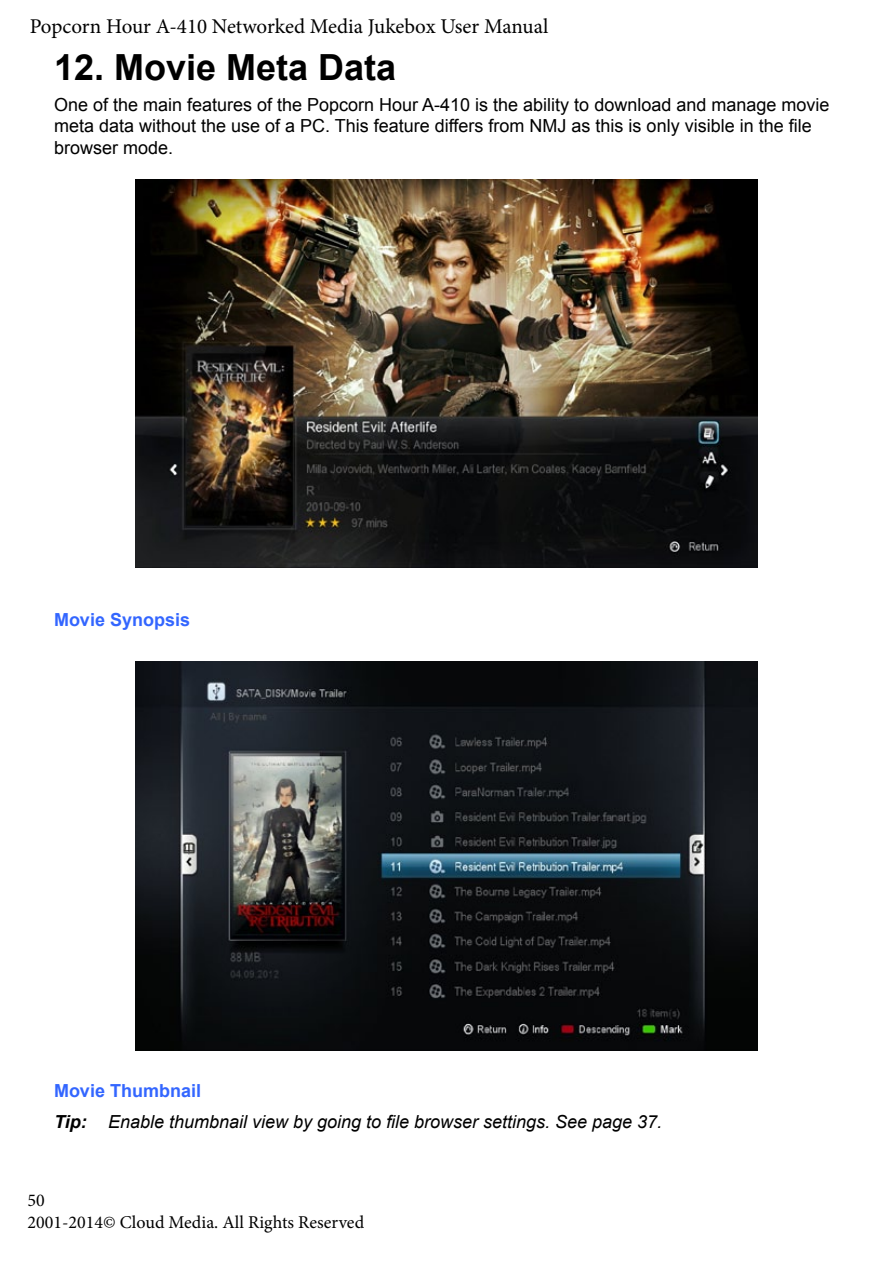
<style>
.page{position:relative;width:893px;height:1263px;background:#fff}
.page>*{position:absolute;margin:0;border:0;box-sizing:border-box;transform-origin:0 0}
.t1{font:700 36px "Arial";color:#000}
.t2{font:21px "Minion Pro";letter-spacing:-.005em;color:#000}
.t3{font:18px/21.6px "Arial";color:#000}
.t4{font:italic 18px/30.6px "Arial";color:#000}
.t5{font:18px/21.6px "Minion Pro";color:#000}
.t6{font:700 18px "Arial";color:#36f}
.s1{font-weight:700;font-style:normal;color:#36f}
.s2{font-weight:700}
</style>
<div class="page">
<img style="left:136px;top:179px;width:621px;height:389px">
<img style="left:136px;top:661px;width:621px;height:389px">
<p class="t2" style="left:30px;top:12px;width:520px">Popcorn Hour A-410 Networked Media Jukebox User Manual</p>
<h1 class="t1" style="left:54px;top:44px;width:344px">12. Movie Meta Data</h1>
<p class="t3" style="left:54px;top:94px;width:777px">One of the main features of the Popcorn Hour A-410 is the ability to download and manage movie meta data without the use of a PC. This feature differs from NMJ as this is only visible in the file browser mode.</p>
<p class="t6" style="left:54px;top:607px;width:138px">Movie Synopsis</p>
<p class="t4" style="left:54px;top:1076px;width:610px"><span class="s1">Movie Thumbnail<br></span><span class="s2">Tip:</span> Enable thumbnail view by going to file browser settings. See page 37.</p>
<p class="t5" style="left:28px;top:1189px;width:338px">50<br>2001-2014© Cloud Media. All Rights Reserved</p>
</div>
